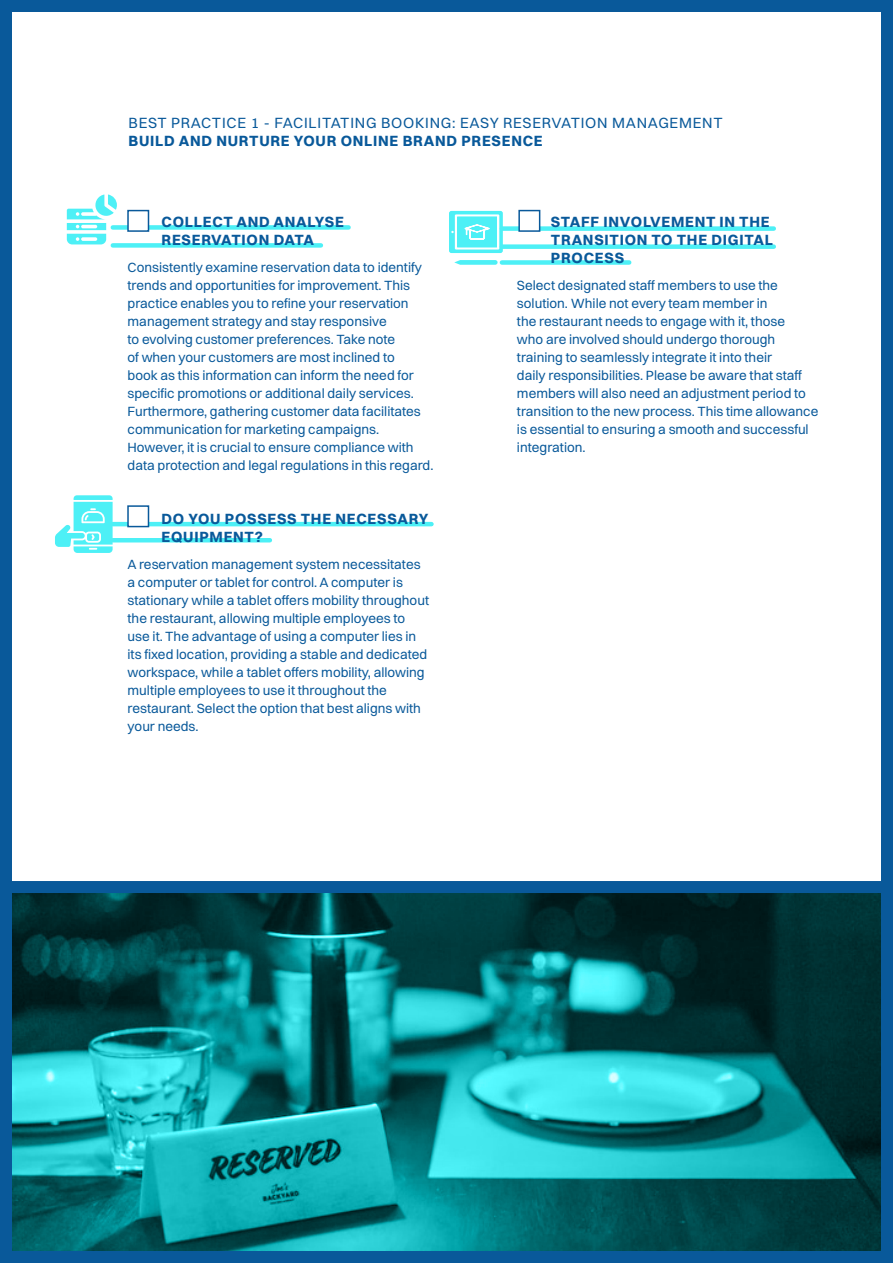
<style>
.page{position:relative;width:893px;height:1263px;background:#fff}
.page>*{position:absolute;margin:0;border:0;box-sizing:border-box;transform-origin:0 0}
.t1{font:700 15px/18px "Switzer";letter-spacing:.05em;color:#09599a}
.t2{font:15px "Switzer";letter-spacing:.05em;color:#09599a}
.t3{font:13.5px/18px "Switzer";color:#09599a}
</style>
<div class="page">
<svg style="left:13px;top:893px;width:867px;height:357px;background:#0d7377"></svg>
<div style="left:0;top:881px;width:882px;height:12px;background:#09599a"></div>
<div style="left:502px;top:244px;width:272px;height:5px;background:#4df0f6"></div>
<div style="left:502px;top:260px;width:127px;height:5px;background:#4df0f6"></div>
<div style="left:113px;top:225px;width:236px;height:5px;background:#4df0f6"></div>
<div style="left:113px;top:243px;width:208px;height:5px;background:#4df0f6"></div>
<hr style="left:113px;top:522px;width:318px;height:4px;background:#4df0f6">
<hr style="left:113px;top:538px;width:157px;height:4px;background:#4df0f6">
<div style="left:502px;top:226px;width:272px;height:5px;background:#4df0f6"></div>
<div style="left:0;top:0;width:893px;height:1263px;border:12px solid #09599a"></div>
<div style="left:127px;top:505px;width:22px;height:22px;background:#fff;border:2px solid #09599a"></div>
<div style="left:518px;top:210px;width:22px;height:22px;background:#fff;border:2px solid #09599a"></div>
<div style="left:127px;top:210px;width:22px;height:22px;background:#fff;border:2px solid #09599a"></div>
<svg style="left:454px;top:260px;width:44px;height:5px"></svg>
<svg style="left:449px;top:211px;width:54px;height:42px"></svg>
<svg style="left:55px;top:495px;width:58px;height:58px"></svg>
<svg style="left:67px;top:194px;width:50px;height:50px"></svg>
<p class="t2" style="left:129px;top:114px;width:596px">BEST PRACTICE 1 - FACILITATING BOOKING: EASY RESERVATION MANAGEMENT</p>
<p class="t1" style="left:129px;top:131px;width:416px">BUILD AND NURTURE YOUR ONLINE BRAND PRESENCE</p>
<p class="t1" style="left:162px;top:213px;width:184px">COLLECT AND ANALYSE<br>RESERVATION DATA</p>
<p class="t3" style="left:128px;top:258px;width:307px">Consistently examine reservation data to identify trends and opportunities for improvement. This practice enables you to refine your reservation management strategy and stay responsive<br>to evolving customer preferences. Take note<br>of when your customers are most inclined to<br>book as this information can inform the need for specific promotions or additional daily services.<br>Furthermore, gathering customer data facilitates communication for marketing campaigns.<br>However, it is crucial to ensure compliance with data protection and legal regulations in this regard.</p>
<p class="t1" style="left:162px;top:509px;width:268px">DO YOU POSSESS THE NECESSARY<br>EQUIPMENT?</p>
<p class="t3" style="left:128px;top:555px;width:303px">A reservation management system necessitates a computer or tablet for control. A computer is stationary while a tablet offers mobility throughout the restaurant, allowing multiple employees to use it. The advantage of using a computer lies in its fixed location, providing a stable and dedicated workspace, while a tablet offers mobility, allowing multiple employees to use it throughout the restaurant. Select the option that best aligns with your needs.</p>
<p class="t1" style="left:551px;top:213px;width:223px">STAFF INVOLVEMENT IN THE<br>TRANSITION TO THE DIGITAL<br>PROCESS</p>
<p class="t3" style="left:517px;top:276px;width:303px">Select designated staff members to use the solution. While not every team member in<br>the restaurant needs to engage with it, those<br>who are involved should undergo thorough training to seamlessly integrate it into their<br>daily responsibilities. Please be aware that staff members will also need an adjustment period to transition to the new process. This time allowance is essential to ensuring a smooth and successful integration.</p>
</div>
